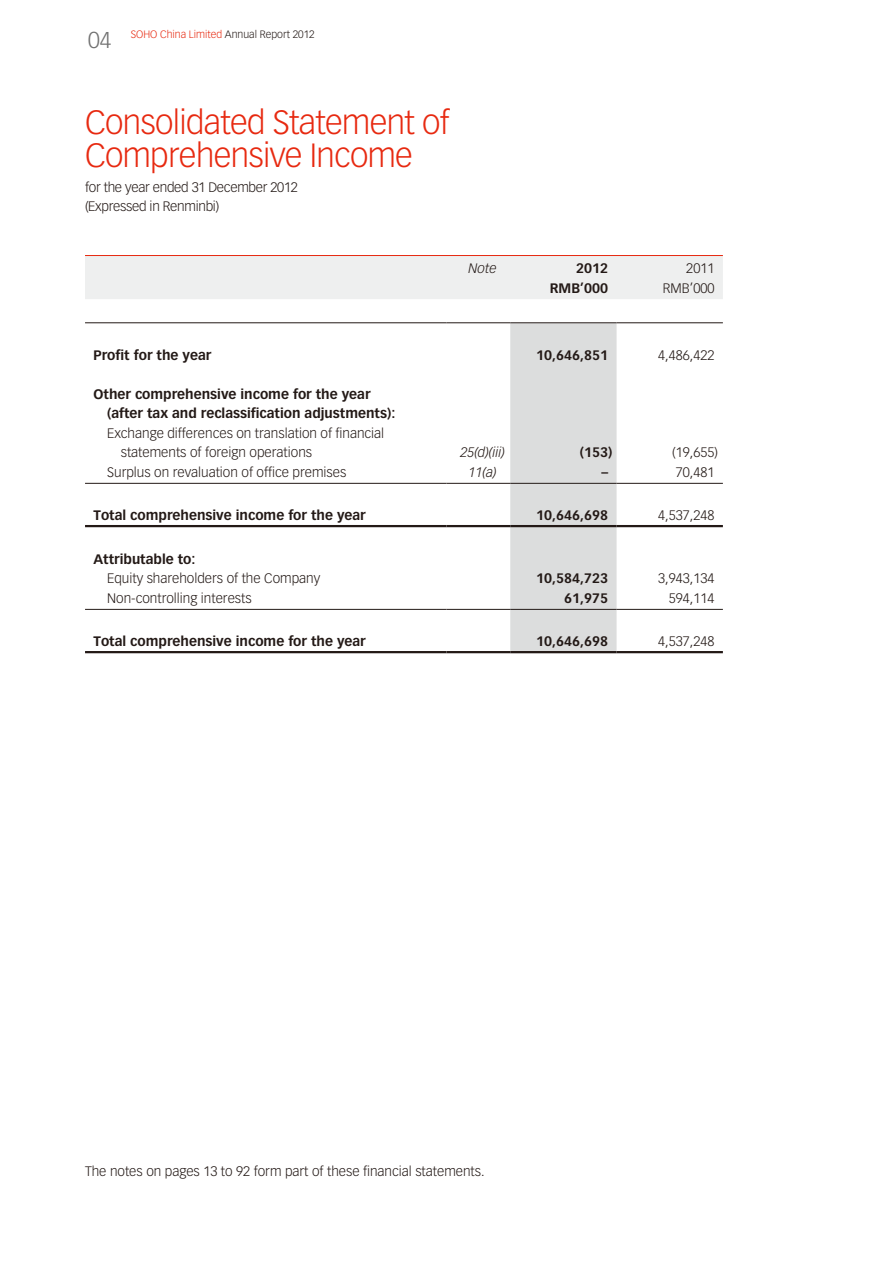
<style>
.page{position:relative;width:893px;height:1263px;background:#fff}
.page>*{position:absolute;margin:0;border:0;box-sizing:border-box;transform-origin:0 0}
.t1{font:300 33px/33px "Vectora LT Std";letter-spacing:-.02em;color:#e72910}
.t2{font:300 13.5px/19.5px "Vectora LT Std";color:#231916}
.t3{font:700 13.5px "Vectora LT Std";color:#231916}
.t4{font:300 13.5px/19.5px "Vectora LT Std";letter-spacing:-.02em;color:#231916}
.t5{font:italic 300 13.5px "Vectora LT Std";color:#231916}
.t6{font:300 10.5px "Vectora LT Std";color:#e72910}
.s1{font-size:22.5px;color:#717171}
.s2{color:#231916}
.s3{font-weight:700}
</style>
<div class="page">
<div style="left:85px;top:256px;width:638px;height:43px;background:#eeefef"></div>
<div style="left:510px;top:323px;width:107px;height:328px;background:#dcdddd"></div>
<hr style="left:85px;top:255px;width:638px;height:1px;background:#e72910">
<hr style="left:85px;top:322px;width:361px;height:1px;background:#231916">
<hr style="left:446px;top:322px;width:64px;height:1px;background:#231916">
<hr style="left:510px;top:322px;width:107px;height:1px;background:#231916">
<hr style="left:617px;top:322px;width:106px;height:1px;background:#231916">
<hr style="left:85px;top:483px;width:361px;height:1px;background:#231916">
<hr style="left:446px;top:483px;width:64px;height:1px;background:#231916">
<hr style="left:510px;top:483px;width:107px;height:1px;background:#231916">
<hr style="left:617px;top:483px;width:106px;height:1px;background:#231916">
<hr style="left:85px;top:525px;width:361px;height:2px;background:#231916">
<hr style="left:446px;top:525px;width:64px;height:2px;background:#231916">
<hr style="left:510px;top:525px;width:107px;height:2px;background:#231916">
<hr style="left:617px;top:525px;width:106px;height:2px;background:#231916">
<hr style="left:85px;top:609px;width:361px;height:1px;background:#231916">
<hr style="left:446px;top:609px;width:64px;height:1px;background:#231916">
<hr style="left:510px;top:609px;width:107px;height:1px;background:#231916">
<hr style="left:617px;top:609px;width:106px;height:1px;background:#231916">
<hr style="left:85px;top:651px;width:361px;height:2px;background:#231916">
<hr style="left:446px;top:651px;width:64px;height:2px;background:#231916">
<hr style="left:510px;top:651px;width:107px;height:2px;background:#231916">
<hr style="left:617px;top:651px;width:106px;height:2px;background:#231916">
<p class="t6" style="left:88px;top:30px;width:228px"><span class="s1">04</span> SOHO China Limited <span class="s2">Annual Report 2012</span></p>
<p class="t1" style="left:85px;top:108px;width:366px">Consolidated Statement of<br>Comprehensive Income</p>
<p class="t4" style="left:85px;top:178px;width:214px">for the year ended 31 December 2012 (Expressed in Renminbi)</p>
<p class="t5" style="left:469px;top:262px;width:30px">Note</p>
<p class="t3" style="left:576px;top:262px;width:33px">2012</p>
<p class="t2" style="left:686px;top:259px;width:30px">2011</p>
<p class="t3" style="left:550px;top:281px;width:60px">RMB’000</p>
<p class="t2" style="left:663px;top:279px;width:53px">RMB’000</p>
<p class="t3" style="left:94px;top:349px;width:119px">Profit for the year</p>
<p class="t3" style="left:536px;top:349px;width:73px">10,646,851</p>
<p class="t2" style="left:658px;top:346px;width:58px">4,486,422</p>
<p class="t3" style="left:94px;top:388px;width:278px">Other comprehensive income for the year</p>
<p class="t3" style="left:107px;top:407px;width:290px">(after tax and reclassification adjustments):</p>
<p class="t2" style="left:107px;top:424px;width:279px">Exchange differences on translation of financial</p>
<p class="t2" style="left:121px;top:444px;width:193px">statements of foreign operations</p>
<p class="t5" style="left:460px;top:446px;width:46px">25(d)(iii)</p>
<p class="t3" style="left:580px;top:446px;width:34px">(153)</p>
<p class="t2" style="left:672px;top:444px;width:47px">(19,655)</p>
<p class="t2" style="left:107px;top:463px;width:241px">Surplus on revaluation of office premises</p>
<p class="t5" style="left:469px;top:466px;width:29px">11(a)</p>
<p class="t3" style="left:601px;top:466px;width:8px">–</p>
<p class="t2" style="left:676px;top:463px;width:40px">70,481</p>
<p class="t3" style="left:94px;top:509px;width:274px">Total comprehensive income for the year</p>
<p class="t3" style="left:536px;top:509px;width:73px">10,646,698</p>
<p class="t2" style="left:658px;top:507px;width:58px">4,537,248</p>
<p class="t2" style="left:107px;top:550px;width:215px;text-indent:-14px"><span class="s3">Attributable to:<br></span>Equity shareholders of the Company</p>
<p class="t3" style="left:536px;top:572px;width:73px">10,584,723</p>
<p class="t2" style="left:658px;top:570px;width:58px">3,943,134</p>
<p class="t2" style="left:107px;top:589px;width:146px">Non-controlling interests</p>
<p class="t3" style="left:564px;top:592px;width:45px">61,975</p>
<p class="t2" style="left:669px;top:589px;width:47px">594,114</p>
<p class="t3" style="left:94px;top:635px;width:274px">Total comprehensive income for the year</p>
<p class="t3" style="left:536px;top:635px;width:73px">10,646,698</p>
<p class="t2" style="left:658px;top:633px;width:58px">4,537,248</p>
<p class="t2" style="left:85px;top:1162px;width:401px">The notes on pages 13 to 92 form part of these financial statements.</p>
</div>
